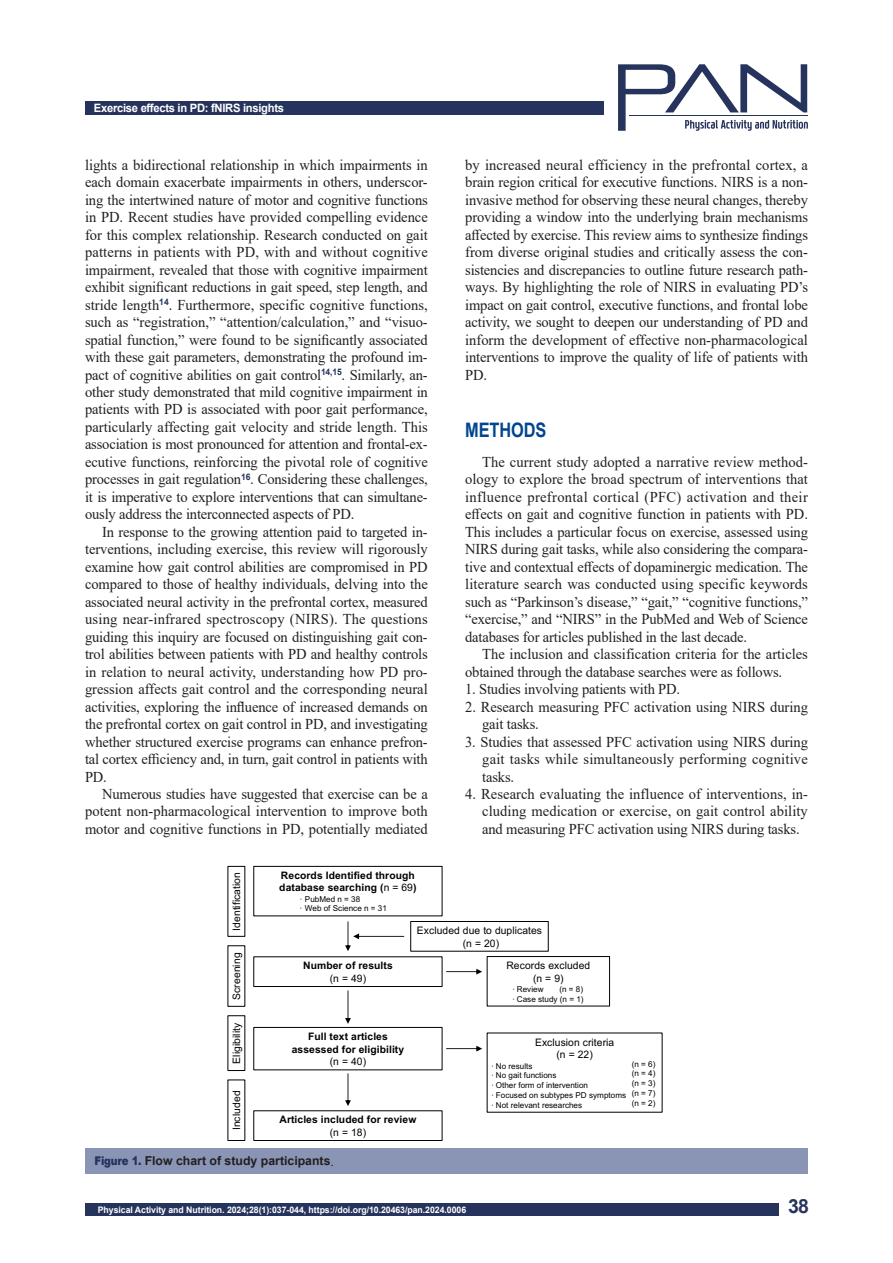
<style>
.page{position:relative;width:893px;height:1263px;background:#fff}
.page>*{position:absolute;margin:0;border:0;box-sizing:border-box;transform-origin:0 0}
.t1{font:700 19.95px "Arial";letter-spacing:-.005em;color:#02458f;scale:.82 1}
.t2{font:700 19.5px "Arial";color:#26335c}
.t3{font:15px/17.4px "Times New Roman";letter-spacing:-.01em;color:#231f20;text-align:justify}
.t4{font:700 12.3px "Arial";color:#231f20}
.t5{font:700 11.55px "Arial";letter-spacing:-.025em;color:#fff}
.t6{font:10.35px/12.6px "Arial";letter-spacing:.01em;color:#000;text-align:center}
.t7{font:700 10.35px/12.6px "Arial";letter-spacing:.01em;color:#000}
.t8{font:700 9px "Arial";letter-spacing:-.005em;color:#fff}
.t9{font:8.1px/9.8px "Arial";color:#000}
.s1{font-weight:400}
.s2{font-weight:900;font-size:12px;color:#26335c}
.s3{font-family:"Adobe Myungjo Std";font-weight:500}
</style>
<div class="page">
<div style="left:85px;top:1203px;width:693px;height:13px;background:#26335c"></div>
<div style="left:85px;top:101px;width:519px;height:14px;background:#26335c"></div>
<svg style="left:618px;top:64px;width:190px;height:67px"></svg>
<div style="left:85px;top:1148px;width:723px;height:26px;background:#8a95b6"></div>
<div style="left:253px;top:866px;width:189px;height:50px;border:1px solid #000"></div>
<div style="left:410px;top:921px;width:139px;height:31px;border:1px solid #000"></div>
<div style="left:253px;top:1027px;width:189px;height:43px;border:1px solid #000"></div>
<svg style="left:345px;top:921px;width:59px;height:30px"></svg>
<div style="left:253px;top:1110px;width:189px;height:31px;border:1px solid #000"></div>
<svg style="left:345px;top:1073px;width:6px;height:33px"></svg>
<svg style="left:446px;top:969px;width:36px;height:5px"></svg>
<div style="left:253px;top:956px;width:189px;height:31px;border:1px solid #000"></div>
<svg style="left:345px;top:990px;width:6px;height:34px"></svg>
<div style="left:487px;top:956px;width:123px;height:50px;border:1px solid #000"></div>
<svg style="left:446px;top:1046px;width:36px;height:5px"></svg>
<p class="t5" style="left:94px;top:100px;width:192px">Exercise effects in PD: fNIRS insights</p>
<p class="t3" style="left:85px;top:156px;width:344px">lights a bidirectional relationship in which impairments in each domain exacerbate impairments in others, underscor&shy;ing the intertwined nature of motor and cognitive functions in PD. Recent studies have provided compelling evidence for this complex relationship. Research conducted on gait patterns in patients with PD, with and without cognitive impairment, revealed that those with cognitive impairment exhibit significant reductions in gait speed, step length, and stride length<sup>14</sup>. Furthermore, specific cognitive functions, such as “registration,” “attention/calculation,” and “visuo&shy;spatial function,” were found to be significantly associated with these gait parameters, demonstrating the profound im&shy;pact of cognitive abilities on gait control<sup>14,15</sup>. Similarly, an&shy;other study demonstrated that mild cognitive impairment in patients with PD is associated with poor gait performance, particularly affecting gait velocity and stride length. This association is most pronounced for attention and frontal-ex&shy;ecutive functions, reinforcing the pivotal role of cognitive processes in gait regulation<sup>16</sup>. Considering these challenges, it is imperative to explore interventions that can simultane&shy;ously address the interconnected aspects of PD.</p>
<p class="t3" style="left:85px;top:523px;width:344px;text-indent:17px">In response to the growing attention paid to targeted in&shy;terventions, including exercise, this review will rigorously examine how gait control abilities are compromised in PD compared to those of healthy individuals, delving into the associated neural activity in the prefrontal cortex, measured using near-infrared spectroscopy (NIRS). The questions guiding this inquiry are focused on distinguishing gait con&shy;trol abilities between patients with PD and healthy controls in relation to neural activity, understanding how PD pro&shy;gression affects gait control and the corresponding neural activities, exploring the influence of increased demands on the prefrontal cortex on gait control in PD, and investigating whether structured exercise programs can enhance prefron&shy;tal cortex efficiency and, in turn, gait control in patients with PD.</p>
<p class="t3" style="left:85px;top:785px;width:344px;text-indent:17px">Numerous studies have suggested that exercise can be a potent non-pharmacological intervention to improve both motor and cognitive functions in PD, potentially mediated</p>
<p class="t3" style="left:465px;top:156px;width:344px">by increased neural efficiency in the prefrontal cortex, a brain region critical for executive functions. NIRS is a non&shy;invasive method for observing these neural changes, thereby providing a window into the underlying brain mechanisms affected by exercise. This review aims to synthesize findings from diverse original studies and critically assess the con&shy;sistencies and discrepancies to outline future research path&shy;ways. By highlighting the role of NIRS in evaluating PD’s impact on gait control, executive functions, and frontal lobe activity, we sought to deepen our understanding of PD and inform the development of effective non-pharmacological interventions to improve the quality of life of patients with PD.</p>
<h1 class="t1" style="left:465px;top:415px;width:101px">METHODS</h1>
<p class="t3" style="left:465px;top:453px;width:344px;text-indent:17px">The current study adopted a narrative review method&shy;ology to explore the broad spectrum of interventions that influence prefrontal cortical (PFC) activation and their effects on gait and cognitive function in patients with PD.<br>This includes a particular focus on exercise, assessed using NIRS during gait tasks, while also considering the compara&shy;tive and contextual effects of dopaminergic medication. The literature search was conducted using specific keywords such as “Parkinson’s disease,” “gait,” “cognitive functions,” “exercise,” and “NIRS” in the PubMed and Web of Science databases for articles published in the last decade.</p>
<p class="t3" style="left:465px;top:645px;width:344px;text-indent:17px">The inclusion and classification criteria for the articles obtained through the database searches were as follows.</p>
<p class="t3" style="left:465px;top:680px;width:217px">1. Studies involving patients with PD.</p>
<p class="t3" style="left:482px;top:697px;width:327px;text-indent:-17px">2. Research measuring PFC activation using NIRS during gait tasks.</p>
<p class="t3" style="left:482px;top:732px;width:327px;text-indent:-17px">3. Studies that assessed PFC activation using NIRS during gait tasks while simultaneously performing cognitive tasks.</p>
<p class="t3" style="left:482px;top:785px;width:327px;text-indent:-17px">4. Research evaluating the influence of interventions, in&shy;cluding medication or exercise, on gait control ability and measuring PFC activation using NIRS during tasks.</p>
<p class="t6" style="left:230px;top:931px;width:60px;rotate:-90deg">Identification</p>
<p class="t6" style="left:230px;top:1000px;width:49px;rotate:-90deg">Screening</p>
<p class="t6" style="left:230px;top:1064px;width:42px;rotate:-90deg">Eligibility</p>
<p class="t6" style="left:230px;top:1130px;width:41px;rotate:-90deg">Included</p>
<p class="t7" style="left:279px;top:869px;width:139px">Records Identified through database searching (<span class="s1">n = 69</span>)</p>
<p class="t9" style="left:300px;top:894px;width:89px">∙ PubMed n = 38<br>∙ Web of Science n = 31</p>
<p class="t7" style="left:303px;top:959px;width:91px">Number of results</p>
<p class="t6" style="left:330px;top:972px;width:38px">(n = 49)</p>
<p class="t7" style="left:292px;top:1030px;width:114px;text-align:center">Full text articles assessed for eligibility</p>
<p class="t6" style="left:330px;top:1055px;width:38px">(n = 40)</p>
<p class="t6" style="left:417px;top:924px;width:127px">Excluded due to duplicates (n = 20)</p>
<p class="t6" style="left:506px;top:959px;width:85px">Records excluded (n = 9)</p>
<p class="t9" style="left:512px;top:984px;width:33px">∙ Review</p>
<p class="t9" style="left:512px;top:984px;width:73px;text-align:right">(n = 8)<br>∙ Case study (n = 1)</p>
<p class="t6" style="left:535px;top:1036px;width:81px">Exclusion criteria (n = 22)</p>
<p class="t9" style="left:491px;top:1061px;width:67px">∙ No results<br>∙ No gait functions</p>
<p class="t9" style="left:491px;top:1081px;width:136px">∙ Other form of intervention<br>∙ Focused on subtypes PD symptoms ∙ Not relevant researches</p>
<p class="t9" style="left:632px;top:1059px;width:25px;text-align:justify">(n = 6) (n = 4) (n = 3) (n = 7) (n = 2)</p>
<p class="t7" style="left:279px;top:1114px;width:138px">Articles included for review</p>
<p class="t6" style="left:330px;top:1126px;width:38px">(n = 18)</p>
<p class="t4" style="left:94px;top:1152px;width:241px"><span class="s2">Figure 1.</span> Flow chart of study participants<span class="s3">.</span></p>
<p class="t8" style="left:98px;top:1203px;width:370px">Physical Activity and Nutrition. 2024;28(1):037-044, https://doi.org/10.20463/pan.2024.0006</p>
<h2 class="t2" style="left:788px;top:1192px;width:22px">38</h2>
</div>
